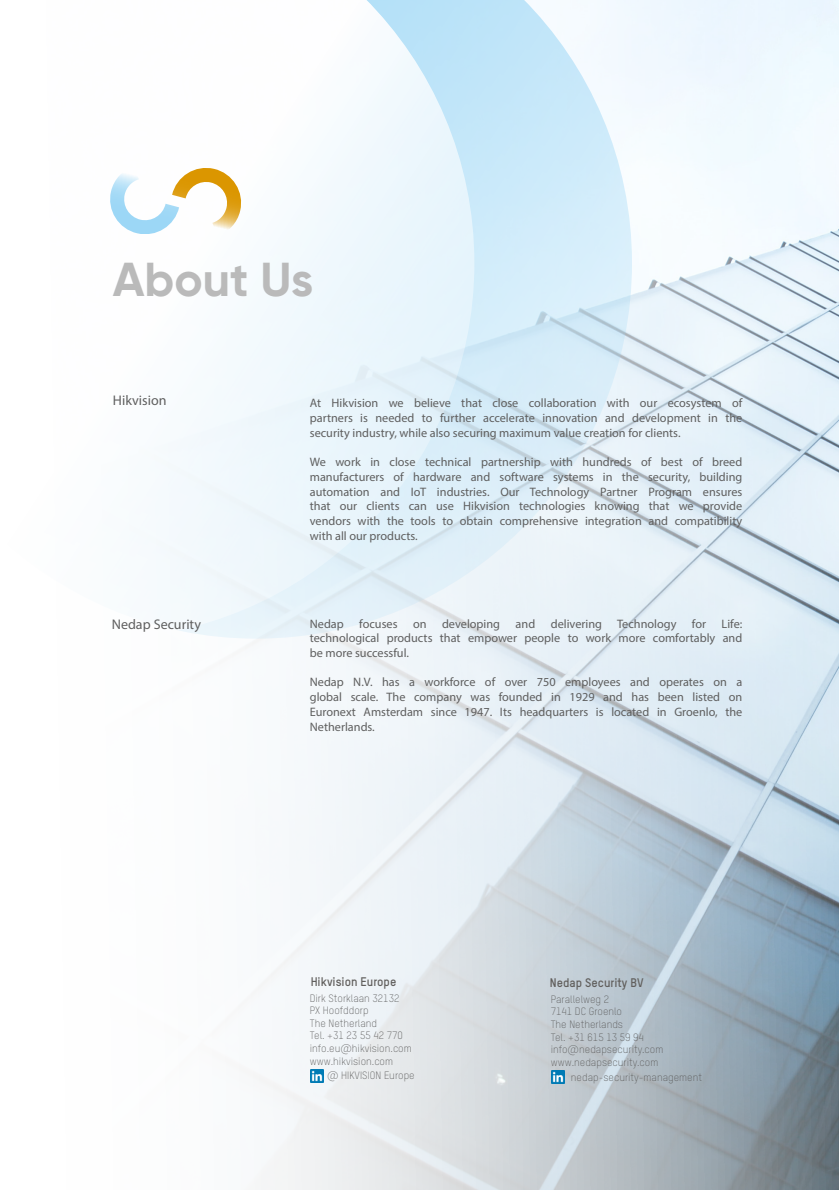
<style>
.page{position:relative;width:839px;height:1191px;background:#fff}
.page>*{position:absolute;margin:0;border:0;box-sizing:border-box;transform-origin:0 0}
.t1{font:700 47.6px "Gilroy";color:#bababa}
.t2{font:14px "Myriad Pro";color:#5f5f5f}
.t3{font:12.25px/14.7px "Myriad Pro";color:#5f5f5f;text-align:justify}
.t4{font:700 12.25px "TSTARPRO";color:#615f5d}
.t5{font:300 10.5px/12.6px "TSTARPRO";color:#5f5f5f}
</style>
<div class="page">
<img style="left:242px;top:0;width:596px;height:1189px">
<svg style="left:474px;top:0;width:158px;height:638px;background:#d9edf8"></svg>
<svg style="left:157px;top:0;width:317px;height:638px;fill:#eff7fc"></svg>
<svg style="left:310px;top:1069px;width:13px;height:13px"></svg>
<svg style="left:551px;top:1070px;width:13px;height:13px"></svg>
<svg style="left:110px;top:155px;width:134px;height:92px"></svg>
<h1 class="t1" style="left:113px;top:249px;width:202px">About Us</h1>
<p class="t2" style="left:113px;top:391px;width:55px">Hikvision</p>
<p class="t2" style="left:112px;top:616px;width:91px">Nedap Security</p>
<p class="t3" style="left:310px;top:395px;width:434px">At Hikvision we believe that close collaboration with our ecosystem of partners is needed to further accelerate innovation and development in the security industry, while also securing maximum value creation for clients.</p>
<p class="t3" style="left:310px;top:454px;width:434px">We work in close technical partnership with hundreds of best of breed manufacturers of hardware and software systems in the security, building automation and IoT industries. Our Technology Partner Program ensures that our clients can use Hikvision technologies knowing that we provide vendors with the tools to obtain comprehensive integration and compatibility with all our products.</p>
<p class="t3" style="left:310px;top:616px;width:434px;text-indent:411px">Life: technological products that empower people to work more comfortably and be more successful.</p>
<p class="t3" style="left:310px;top:675px;width:434px">Nedap N.V. has a workforce of over 750 employees and operates on a global scale. The company was founded in 1929 and has been listed on Euronext Amsterdam since 1947. Its headquarters is located in Groenlo, the Netherlands.</p>
<p class="t3" style="left:310px;top:616px;width:35px">Nedap</p>
<p class="t3" style="left:359px;top:616px;width:40px">focuses</p>
<p class="t3" style="left:413px;top:616px;width:15px">on</p>
<p class="t3" style="left:442px;top:616px;width:60px">developing</p>
<p class="t3" style="left:515px;top:616px;width:21px">and</p>
<p class="t3" style="left:550px;top:616px;width:127px">delivering Technology</p>
<p class="t3" style="left:691px;top:616px;width:16px">for</p>
<p class="t4" style="left:310px;top:973px;width:87px">Hikvision Europe</p>
<p class="t5" style="left:310px;top:991px;width:103px">Dirk Storklaan 32132<br>PX Hoofddorp<br>The Netherland<br>Tel. +31 23 55 42 770 info.eu@hikvision.com www.hikvision.com</p>
<p class="t5" style="left:327px;top:1069px;width:89px">@ HIKVISION Europe</p>
<p class="t4" style="left:549px;top:974px;width:95px">Nedap Security BV</p>
<p class="t5" style="left:550px;top:992px;width:114px">Parallelweg 2<br>7141 DC Groenlo<br>The Netherlands<br>Tel. +31 615 13 59 94 info@nedapsecurity.com www.nedapsecurity.com</p>
<p class="t5" style="left:571px;top:1070px;width:132px">nedap-security-management</p>
</div>
